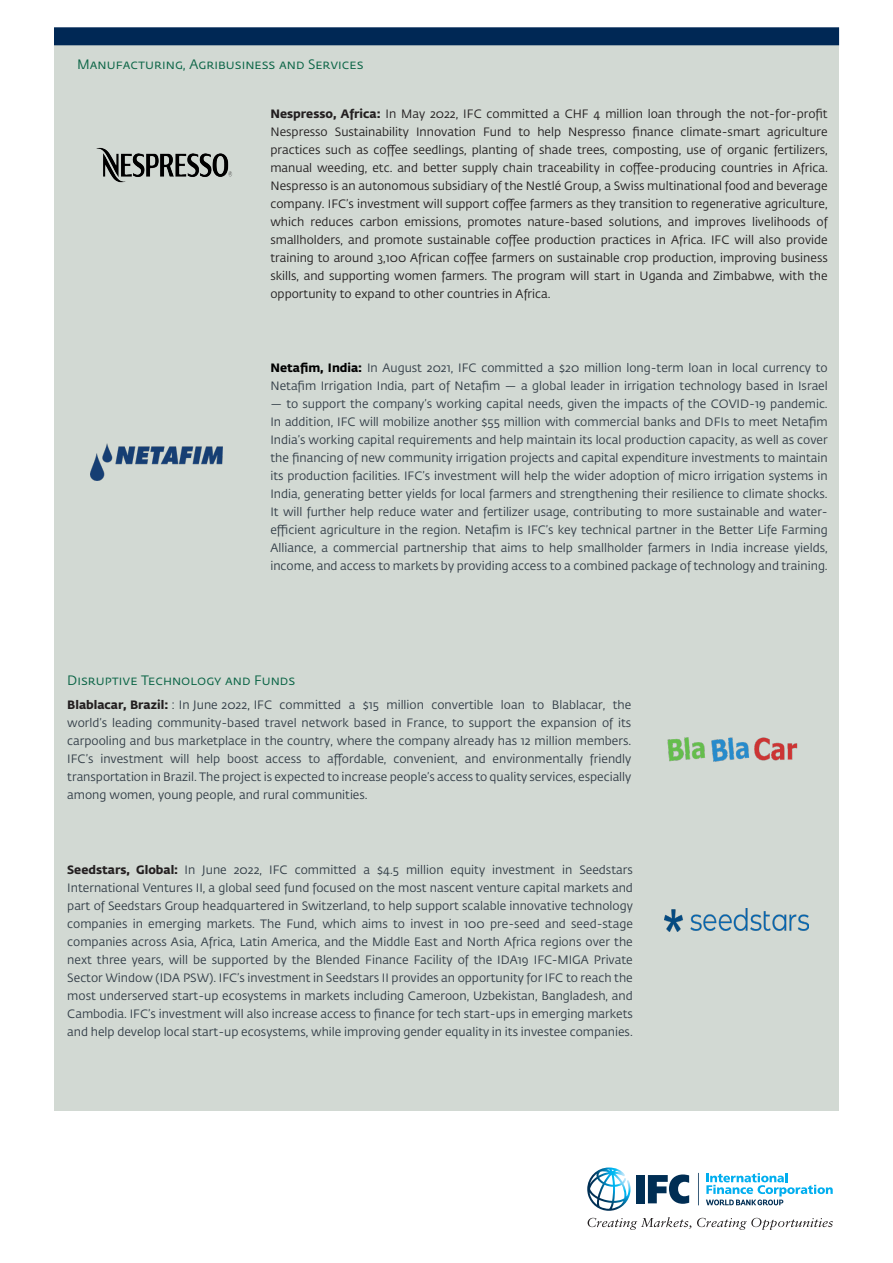
<style>
.page{position:relative;width:893px;height:1263px;background:#fff}
.page>*{position:absolute;margin:0;border:0;box-sizing:border-box;transform-origin:0 0}
.t1{font:13.5px "Fedra Sans Std";color:#0b6546}
.t2{font:12px/18px "Fedra Sans Std";color:#333e48;text-align:justify}
.t3{font:12px/18px "Fedra Sans Std";color:#231f20;text-align:justify}
.s1{font-weight:700}
.s2{font-weight:700;color:#000}
.s3{font-weight:700;color:#231f20}
</style>
<div class="page">
<div style="left:54px;top:45px;width:785px;height:1065px;background:#d2d9d3"></div>
<div style="left:54px;top:27px;width:785px;height:18px;background:#002855"></div>
<div style="left:636px;top:1175px;width:9px;height:28px;background:#002e54"></div>
<svg style="left:587px;top:1167px;width:43px;height:44px"></svg>
<svg style="left:648px;top:1174px;width:41px;height:30px"></svg>
<hr style="left:698px;top:1173px;width:1px;height:32px;background:#002e54">
<svg style="left:706px;top:1173px;width:127px;height:32px"></svg>
<svg style="left:588px;top:1217px;width:245px;height:13px"></svg>
<img style="left:91px;top:444px;width:131px;height:36px">
<img style="left:96px;top:147px;width:136px;height:36px">
<img style="left:667px;top:737px;width:131px;height:25px">
<img style="left:664px;top:908px;width:144px;height:23px">
<p class="t1" style="left:77px;top:56px;width:288px">Manufacturing, Agribusiness and Services</p>
<p class="t3" style="left:270px;top:105px;width:559px"><span class="s1">Nespresso, Africa:</span> In May 2022, IFC committed a CHF 4 million loan through the not-for-profit Nespresso Sustainability Innovation Fund to help Nespresso finance climate-smart agriculture practices such as coffee seedlings, planting of shade trees, composting, use of organic fertilizers, manual weeding, etc. and better supply chain traceability in coffee-producing countries in Africa.<br>Nespresso is an autonomous subsidiary of the Nestlé Group, a Swiss multinational food and beverage company. IFC’s investment will support coffee farmers as they transition to regenerative agriculture, which reduces carbon emissions, promotes nature-based solutions, and improves livelihoods of smallholders, and promote sustainable coffee production practices in Africa. IFC will also provide training to around 3,100 African coffee farmers on sustainable crop production, improving business skills, and supporting women farmers. The program will start in Uganda and Zimbabwe, with the opportunity to expand to other countries in Africa.</p>
<p class="t2" style="left:270px;top:359px;width:559px"><span class="s2">Netafim, India:</span> In August 2021, IFC committed a $20 million long-term loan in local currency to<br>Netafim Irrigation India, part of Netafim — a global leader in irrigation technology based in Israel</p>
<p class="t2" style="left:270px;top:395px;width:559px">— to support the company’s working capital needs, given the impacts of the COVID-19 pandemic.<br>In addition, IFC will mobilize another $55 million with commercial banks and DFIs to meet Netafim India’s working capital requirements and help maintain its local production capacity, as well as cover the financing of new community irrigation projects and capital expenditure investments to maintain its production facilities. IFC’s investment will help the wider adoption of micro irrigation systems in India, generating better yields for local farmers and strengthening their resilience to climate shocks.<br>It will further help reduce water and fertilizer usage, contributing to more sustainable and water&shy;efficient agriculture in the region. Netafim is IFC’s key technical partner in the Better Life Farming Alliance, a commercial partnership that aims to help smallholder farmers in India increase yields, income, and access to markets by providing access to a combined package of technology and training.</p>
<p class="t1" style="left:67px;top:672px;width:229px">Disruptive Technology and Funds</p>
<p class="t2" style="left:67px;top:696px;width:566px"><span class="s3">Blablacar, Brazil:</span> : In June 2022, IFC committed a $15 million convertible loan to Blablacar, the world’s leading community-based travel network based in France, to support the expansion of its carpooling and bus marketplace in the country, where the company already has 12 million members.<br>IFC’s investment will help boost access to affordable, convenient, and environmentally friendly transportation in Brazil. The project is expected to increase people’s access to quality services, especially among women, young people, and rural communities.</p>
<p class="t2" style="left:67px;top:861px;width:567px"><span class="s3">Seedstars, Global:</span> In June 2022, IFC committed a $4.5 million equity investment in Seedstars International Ventures II, a global seed fund focused on the most nascent venture capital markets and part of Seedstars Group headquartered in Switzerland, to help support scalable innovative technology companies in emerging markets. The Fund, which aims to invest in 100 pre-seed and seed-stage companies across Asia, Africa, Latin America, and the Middle East and North Africa regions over the next three years, will be supported by the Blended Finance Facility of the IDA19 IFC-MIGA Private Sector Window (IDA PSW). IFC’s investment in Seedstars II provides an opportunity for IFC to reach the most underserved start-up ecosystems in markets including Cameroon, Uzbekistan, Bangladesh, and Cambodia. IFC’s investment will also increase access to finance for tech start-ups in emerging markets and help develop local start-up ecosystems, while improving gender equality in its investee companies.</p>
</div>
